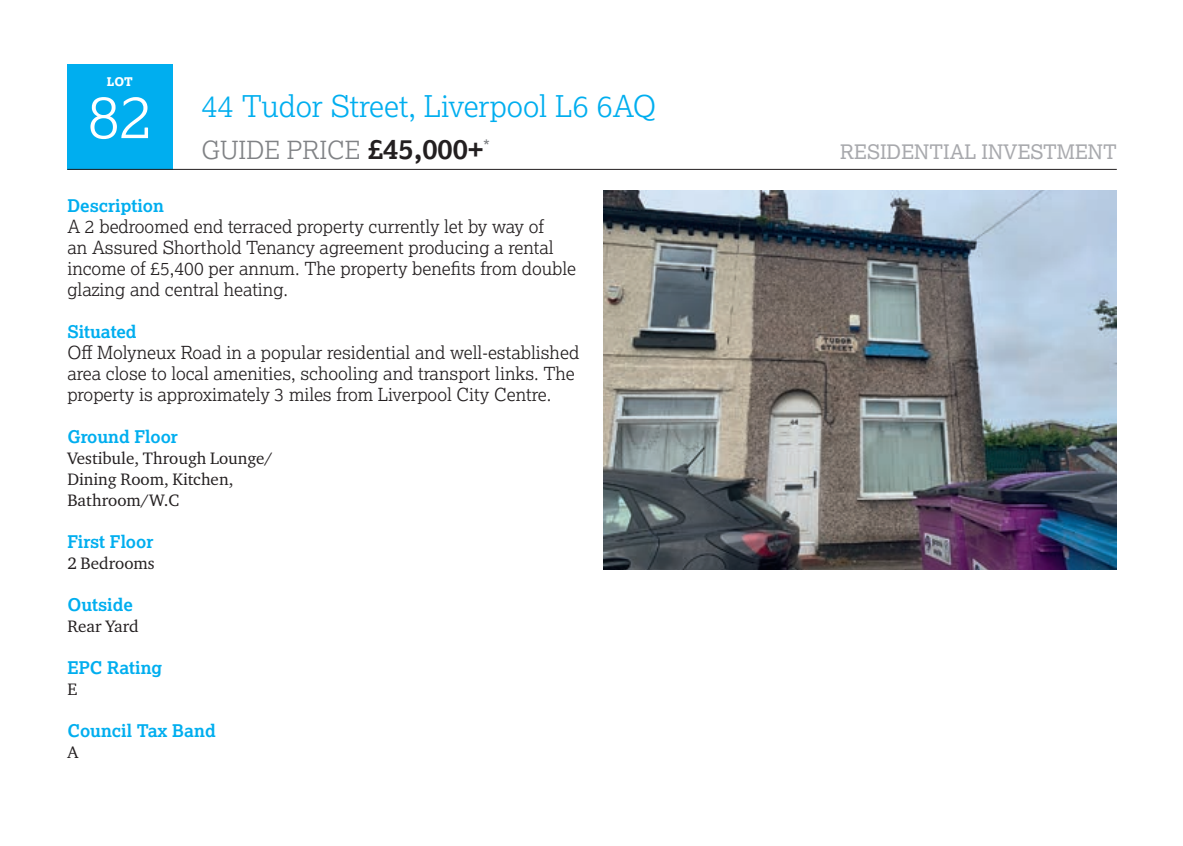
<style>
.page{position:relative;width:1183px;height:846px;background:#fff}
.page>*{position:absolute;margin:0;border:0;box-sizing:border-box;transform-origin:0 0}
.t1{font:300 60px "Lexia";color:#fff}
.t2{font:300 30px "Lexia";color:#00aeef}
.t3{font:300 25px "Lexia";color:#808285}
.t4{font:20px "Lexia";color:#a8a9ad}
.t5{font:300 18px/21px "Lexia";color:#231f20}
.t6{font:700 17.6px "Lexia";color:#00aeef}
.t7{font:17px/21px "Charter ITC Pro";color:#231f20}
.t8{font:800 12px "Lexia";color:#fff}
.s1{font-weight:700;font-size:28px;color:#231f20}
</style>
<div class="page">
<div style="left:67px;top:64px;width:105px;height:105px;background:#00aeef"></div>
<hr style="left:67px;top:169px;width:1049px;height:1px;background:#231f20">
<img style="left:603px;top:190px;width:513px;height:378px">
<p class="t8" style="left:107px;top:73px;width:28px">LOT</p>
<h1 class="t1" style="left:87px;top:78px;width:66px">82</h1>
<h2 class="t2" style="left:201px;top:87px;width:456px">44 Tudor Street, Liverpool L6 6AQ</h2>
<h3 class="t3" style="left:201px;top:134px;width:290px">GUIDE PRICE <span class="s1">£45,000+</span><sup>*</sup></h3>
<p class="t4" style="left:840px;top:139px;width:278px">RESIDENTIAL INVESTMENT</p>
<p class="t6" style="left:67px;top:194px;width:98px">Description</p>
<p class="t5" style="left:67px;top:215px;width:510px">A 2 bedroomed end terraced property currently let by way of<br>an Assured Shorthold Tenancy agreement producing a rental income of £5,400 per annum. The property benefits from double glazing and central heating.</p>
<p class="t6" style="left:67px;top:320px;width:71px">Situated</p>
<p class="t5" style="left:67px;top:341px;width:513px">Off Molyneux Road in a popular residential and well-established area close to local amenities, schooling and transport links. The property is approximately 3 miles from Liverpool City Centre.</p>
<p class="t6" style="left:67px;top:425px;width:112px">Ground Floor</p>
<p class="t7" style="left:67px;top:447px;width:207px">Vestibule, Through Lounge/<br>Dining Room, Kitchen,<br>Bathroom/W.C</p>
<p class="t6" style="left:67px;top:530px;width:88px">First Floor</p>
<p class="t7" style="left:67px;top:552px;width:89px">2 Bedrooms</p>
<p class="t6" style="left:67px;top:593px;width:67px">Outside</p>
<p class="t7" style="left:67px;top:615px;width:73px">Rear Yard</p>
<p class="t6" style="left:67px;top:656px;width:96px">EPC Rating</p>
<p class="t7" style="left:67px;top:678px;width:11px">E</p>
<p class="t6" style="left:67px;top:719px;width:150px">Council Tax Band</p>
<p class="t7" style="left:67px;top:741px;width:12px">A</p>
</div>
